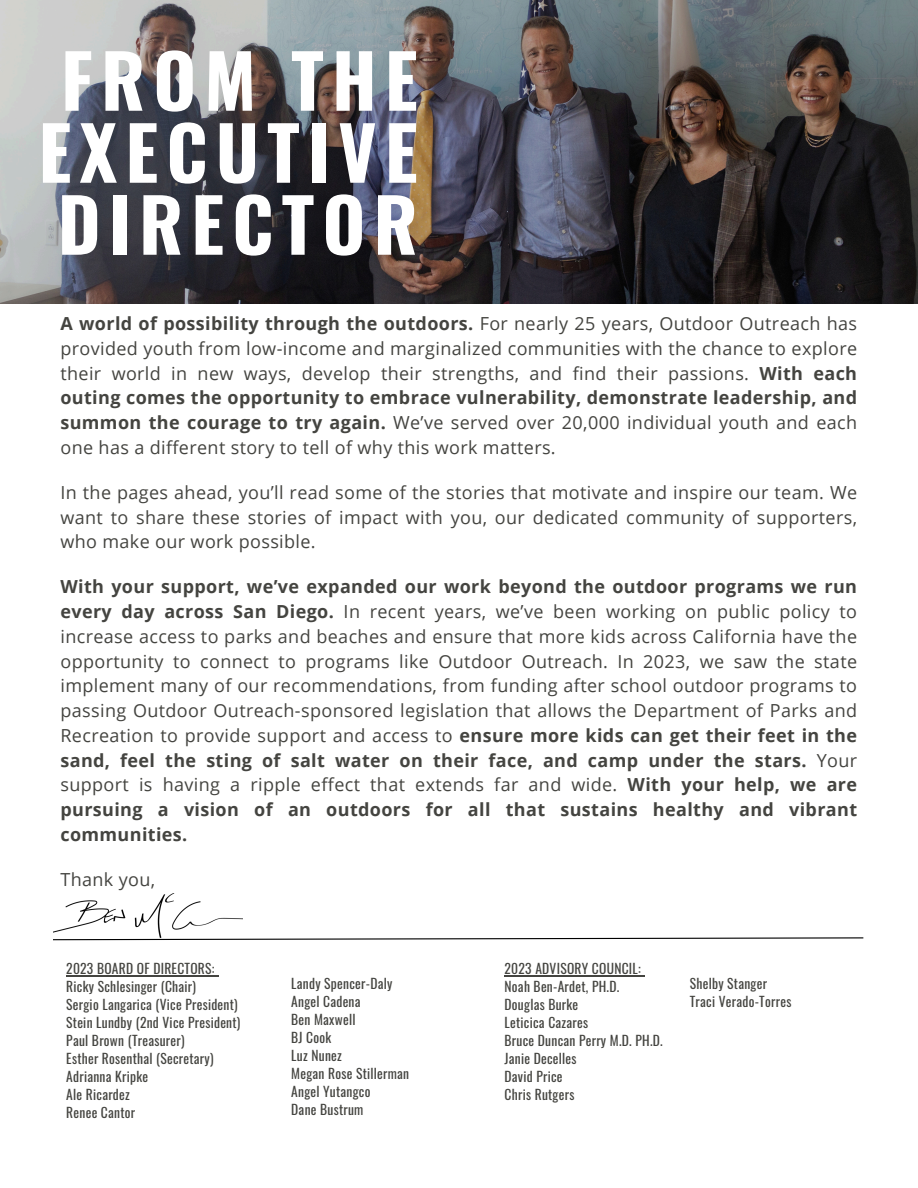
<style>
.page{position:relative;width:918px;height:1188px;background:#fff}
.page>*{position:absolute;margin:0;border:0;box-sizing:border-box;transform-origin:0 0}
.t1{font:700 73.5px/72px "Oswald";letter-spacing:.11em;color:#fff;text-align:center}
.t2{font:18px/24.8px "Open Sans";letter-spacing:.02em;color:#444440;text-align:justify}
.t3{font:13.5px/18px "Oswald";letter-spacing:.02em;color:#444440}
.s1{font-weight:700}
</style>
<div class="page">
<img style="left:0;top:0;width:918px;height:303px">
<img style="left:53px;top:894px;width:189px;height:43px">
<svg style="left:53px;top:937px;width:811px;height:4px"></svg>
<hr style="left:66px;top:975px;width:149px;height:2px;background:#444440">
<hr style="left:505px;top:975px;width:136px;height:2px;background:#444440">
<h1 class="t1" style="left:38px;top:42px;width:381px">FROM THE<br>EXECUTIVE<br>DIRECTOR</h1>
<p class="t2" style="left:60px;top:311px;width:798px"><span class="s1">A world of possibility through the outdoors.</span> For nearly 25 years, Outdoor Outreach has provided youth from low-income and marginalized communities with the chance to explore their world in new ways, develop their strengths, and find their passions. <span class="s1">With each outing comes the opportunity to embrace vulnerability, demonstrate leadership, and summon the courage to try again.</span> We’ve served over 20,000 individual youth and each one has a different story to tell of why this work matters.</p>
<p class="t2" style="left:60px;top:479px;width:798px">In the pages ahead, you’ll read some of the stories that motivate and inspire our team. We want to share these stories of impact with you, our dedicated community of supporters, who make our work possible.</p>
<p class="t2" style="left:60px;top:574px;width:798px"><span class="s1">With your support, we’ve expanded our work beyond the outdoor programs we run every day across San Diego.</span> In recent years, we’ve been working on public policy to increase access to parks and beaches and ensure that more kids across California have the opportunity to connect to programs like Outdoor Outreach. In 2023, we saw the state implement many of our recommendations, from funding after school outdoor programs to passing Outdoor Outreach-sponsored legislation that allows the Department of Parks and Recreation to provide support and access to <span class="s1">ensure more kids can get their feet in the sand, feel the sting of salt water on their face, and camp under the stars.</span> Your support is having a ripple effect that extends far and wide. <span class="s1">With your help, we are pursuing a vision of an outdoors for all that sustains healthy and vibrant communities.</span></p>
<p class="t2" style="left:60px;top:866px;width:96px">Thank you,</p>
<p class="t3" style="left:66px;top:959px;width:176px">2023 BOARD OF DIRECTORS:<br>Ricky Schlesinger (Chair)<br>Sergio Langarica (Vice President)<br>Stein Lundby (2nd Vice President)<br>Paul Brown (Treasurer)<br>Esther Rosenthal (Secretary)<br>Adrianna Kripke<br>Ale Ricardez<br>Renee Cantor</p>
<p class="t3" style="left:291px;top:974px;width:119px">Landy Spencer-Daly<br>Angel Cadena<br>Ben Maxwell<br>BJ Cook<br>Luz Nunez<br>Megan Rose Stillerman<br>Angel Yutangco<br>Dane Bustrum</p>
<p class="t3" style="left:505px;top:959px;width:160px">2023 ADVISORY COUNCIL:<br>Noah Ben-Ardet, PH.D.<br>Douglas Burke<br>Leticica Cazares<br>Bruce Duncan Perry M.D. PH.D.<br>Janie Decelles<br>David Price<br>Chris Rutgers</p>
<p class="t3" style="left:690px;top:974px;width:103px">Shelby Stanger<br>Traci Verado-Torres</p>
</div>
